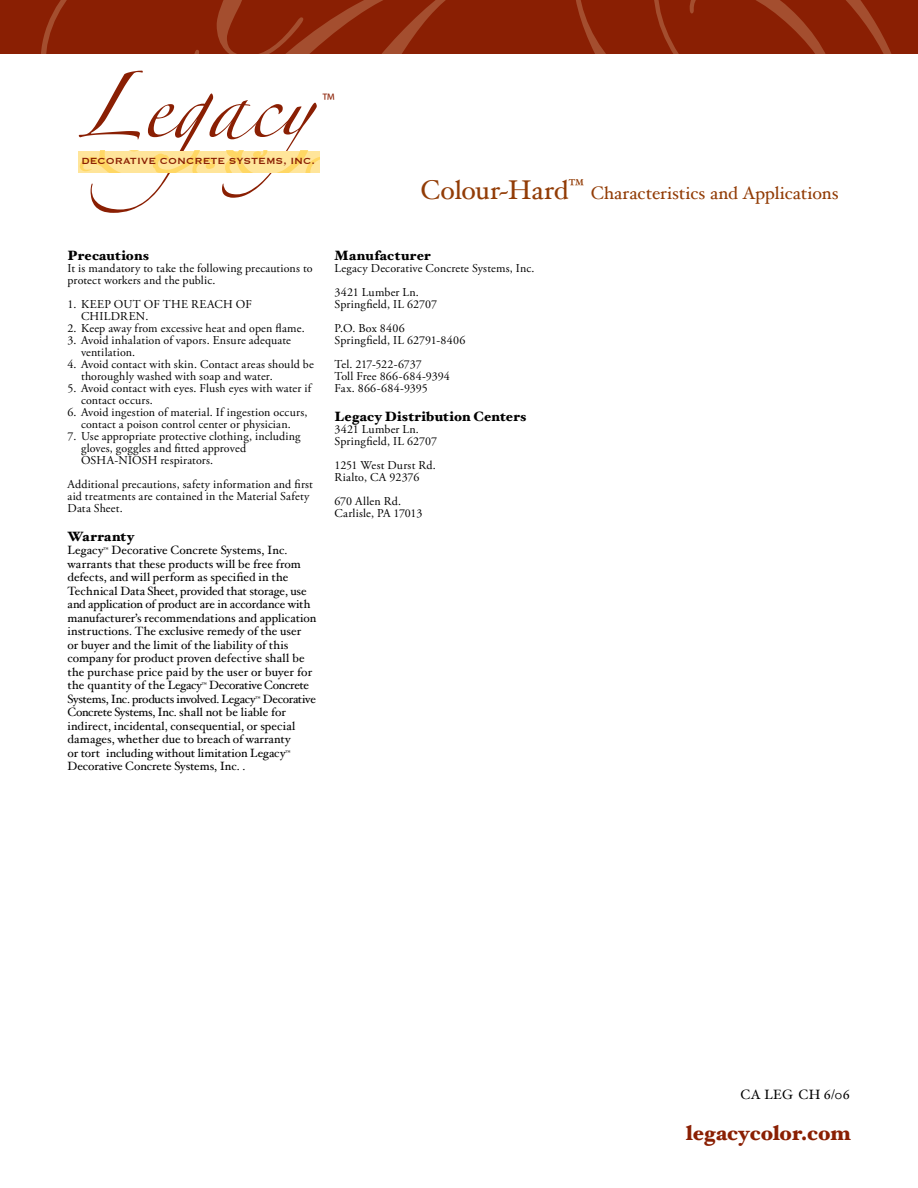
<style>
.page{position:relative;width:918px;height:1188px;background:#fff}
.page>*{position:absolute;margin:0;border:0;box-sizing:border-box;transform-origin:0 0}
.t1{font:27px "Hoefler Text";letter-spacing:-.005em;color:#923c06}
.t2{font:900 21px "Hoefler Text";letter-spacing:-.005em;color:#8a1f03}
.t3{font:18px "Hoefler Text";color:#923c06}
.t4{font:15.45px "Myriad";color:#8a1f03}
.t5{font:900 13.5px "Hoefler Text";letter-spacing:.015em;color:#000}
.t6{font:13.5px "Hoefler Text";letter-spacing:.015em;color:#000}
.t7{font:900 13.5px "Hoefler Text";letter-spacing:.035em;color:#000}
.t8{font:12px/12px "Adobe Garamond Pro";letter-spacing:.015em;color:#000}
.t9{font:12px/13.5px "Hoefler Text";color:#000}
.t10{font:12px/13.5px "Hoefler Text";letter-spacing:-.03em;color:#000}
.t11{font:11.55px "Copperplate";color:#8a1f03}
.t12{font:5.25px "Hoefler Text";color:#000}
</style>
<div class="page">
<svg style="left:572px;top:0;width:346px;height:54px;background:#8c2408"></svg>
<svg style="left:0;top:0;width:561px;height:54px;background:#8c2407"></svg>
<svg style="left:79px;top:71px;width:240px;height:142px"></svg>
<p class="t4" style="left:322px;top:91px;width:14px">™</p>
<p class="t11" style="left:81px;top:154px;width:235px">DECORATIVE CONCRETE SYSTEMS, INC.</p>
<h1 class="t1" style="left:421px;top:174px;width:165px">Colour~Hard<sup>™</sup></h1>
<h3 class="t3" style="left:591px;top:182px;width:249px">Characteristics and Applications</h3>
<p class="t5" style="left:68px;top:248px;width:83px">Precautions</p>
<p class="t8" style="left:68px;top:263px;width:247px">It is mandatory to take the following precautions to protect workers and the public.</p>
<p class="t8" style="left:81px;top:299px;width:172px;text-indent:-14px">1. KEEP OUT OF THE REACH OF<br>CHILDREN.</p>
<p class="t8" style="left:68px;top:323px;width:239px">2. Keep away from excessive heat and open flame.</p>
<p class="t8" style="left:81px;top:335px;width:212px;text-indent:-14px">3. Avoid inhalation of vapors. Ensure adequate ventilation.</p>
<p class="t8" style="left:81px;top:359px;width:234px;text-indent:-14px">4. Avoid contact with skin. Contact areas should be thoroughly washed with soap and water.</p>
<p class="t8" style="left:81px;top:383px;width:232px;text-indent:-14px">5. Avoid contact with eyes. Flush eyes with water if contact occurs.</p>
<p class="t8" style="left:68px;top:407px;width:241px;text-align:center">6. Avoid ingestion of material. If ingestion occurs, contact a poison control center or physician.</p>
<p class="t8" style="left:81px;top:431px;width:221px;text-indent:-14px">7. Use appropriate protective clothing, including gloves, goggles and fitted approved<br>OSHA-NIOSH respirators.</p>
<p class="t8" style="left:68px;top:479px;width:247px">Additional precautions, safety information and first aid treatments are contained in the Material Safety<br>Data Sheet.</p>
<p class="t7" style="left:68px;top:528px;width:68px">Warranty</p>
<p class="t9" style="left:68px;top:543px;width:37px">Legacy</p>
<p class="t12" style="left:104px;top:546px;width:7px">™</p>
<p class="t9" style="left:68px;top:543px;width:250px;text-indent:44px">Decorative Concrete Systems, Inc. warrants that these products will be free from defects, and will perform as specified in the Technical Data Sheet, provided that storage, use and application of product are in accordance with manufacturer’s recommendations and application instructions. The exclusive remedy of the user<br>or buyer and the limit of the liability of this company for product proven defective shall be the purchase price paid by the user or buyer for the quantity of the Legacy</p>
<p class="t10" style="left:68px;top:678px;width:243px;text-indent:142px">Decorative Concrete<br>Systems, Inc. products involved. Legacy</p>
<p class="t12" style="left:202px;top:681px;width:7px">™</p>
<p class="t9" style="left:68px;top:692px;width:250px;text-indent:195px">Decorative Concrete Systems, Inc. shall not be liable for indirect, incidental, consequential, or special damages, whether due to breach of warranty<br>or tort (including without limitation Legacy</p>
<p class="t12" style="left:256px;top:695px;width:7px">™</p>
<p class="t12" style="left:285px;top:749px;width:7px">™</p>
<p class="t9" style="left:68px;top:759px;width:179px">Decorative Concrete Systems, Inc.).</p>
<p class="t5" style="left:334px;top:248px;width:98px">Manufacturer</p>
<p class="t8" style="left:334px;top:257px;width:202px;line-height:24px">Legacy Decorative Concrete Systems, Inc.<br>3421 Lumber Ln.</p>
<p class="t8" style="left:334px;top:293px;width:104px;line-height:24px">Springfield, IL 62707<br>P.O. Box 8406</p>
<p class="t8" style="left:334px;top:329px;width:132px;line-height:24px">Springfield, IL 62791-8406<br>Tel. 217-522-6737</p>
<p class="t8" style="left:334px;top:371px;width:117px">Toll Free 866-684-9394<br>Fax. 866-684-9395</p>
<p class="t5" style="left:334px;top:408px;width:194px">Legacy Distribution Centers</p>
<p class="t8" style="left:334px;top:423px;width:104px">3421 Lumber Ln.<br>Springfield, IL 62707</p>
<p class="t8" style="left:334px;top:459px;width:103px">1251 West Durst Rd.<br>Rialto, CA 92376</p>
<p class="t8" style="left:334px;top:495px;width:89px">670 Allen Rd.<br>Carlisle, PA 17013</p>
<p class="t6" style="left:741px;top:1086px;width:111px">CA-LEG-CH 6/06</p>
<h2 class="t2" style="left:686px;top:1120px;width:166px">legacycolor.com</h2>
</div>
